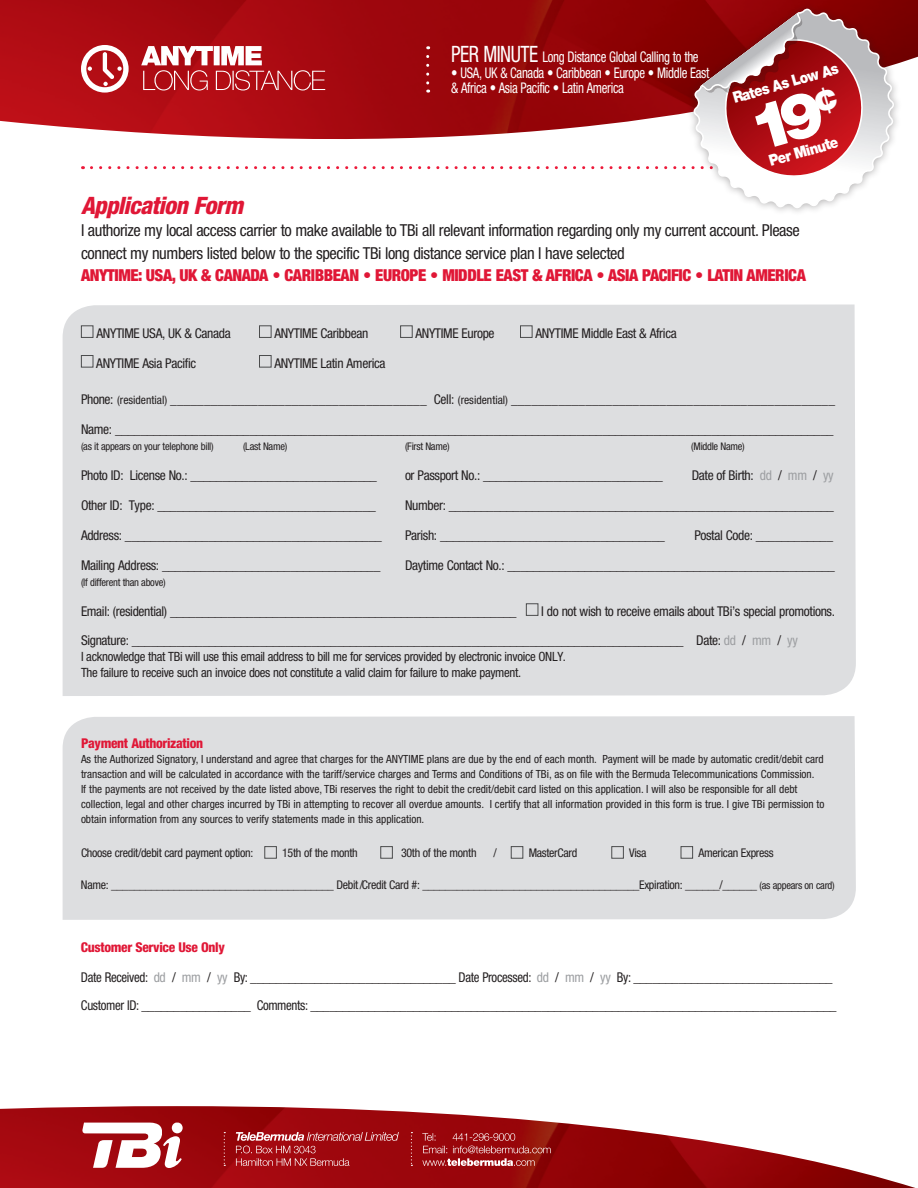
<style>
.page{position:relative;width:918px;height:1188px;background:#fff}
.page>*{position:absolute;margin:0;border:0;box-sizing:border-box;transform-origin:0 0}
.heads{font:italic 800 condensed 24px "Helvetica Neue";letter-spacing:-.025em;color:#e01736}
.heads-2{font:condensed 16.5px/22.5px "Helvetica Neue";letter-spacing:-.025em;color:#231f20}
.t1{font:900 15.45px "Helvetica Neue";color:#fff;scale:.87 1}
.t2{font:condensed 14.7px/15.8px "Helvetica Neue";letter-spacing:-.025em;color:#fff;scale:.87 1}
.heads-3{font:condensed 13.5px "Helvetica Neue";letter-spacing:-.025em;color:#231f20}
.heads-4{font:condensed 13.5px "Helvetica Neue";letter-spacing:-.025em;color:#231f20;scale:.95 1}
.heads-5{font:800 condensed 13.5px "Helvetica Neue";letter-spacing:-.025em;color:#e01736}
.heads-6{font:condensed 12.75px/16.2px "Helvetica Neue";letter-spacing:-.025em;color:#231f20}
.t3{font:condensed 12px "Helvetica Neue";letter-spacing:-.025em;color:#231f20}
.t4{font:condensed 11.25px/15px "Helvetica Neue";color:#231f20}
.heads-7{font:condensed 10.5px "Helvetica Neue";letter-spacing:-.025em;color:#231f20}
.s1{font-size:22.65px}
.s2{font-weight:900;color:#e01736}
.s3{font-size:11.7px}
.s4{color:#9d9fa2}
.s5{font-size:10.5px}
</style>
<div class="page">
<div style="left:63px;top:304px;width:793px;height:392px;background:#dddee0"></div>
<div style="left:63px;top:716px;width:793px;height:204px;background:#dddee0"></div>
<img style="left:0;top:0;width:918px;height:129px">
<img style="left:0;top:1106px;width:915px;height:82px">
<div style="left:81px;top:325px;width:12px;height:13px;border:1px solid #4b4c4d"></div>
<div style="left:259px;top:325px;width:13px;height:13px;border:1px solid #4b4c4d"></div>
<div style="left:400px;top:325px;width:13px;height:13px;border:1px solid #4b4c4d"></div>
<div style="left:520px;top:325px;width:13px;height:13px;border:1px solid #4b4c4d"></div>
<div style="left:81px;top:355px;width:12px;height:13px;border:1px solid #4b4c4d"></div>
<div style="left:259px;top:355px;width:13px;height:13px;border:1px solid #4b4c4d"></div>
<div style="left:526px;top:603px;width:12px;height:13px;border:1px solid #4b4c4d"></div>
<div style="left:264px;top:846px;width:13px;height:13px;border:1px solid #4b4c4d"></div>
<div style="left:380px;top:846px;width:13px;height:13px;border:1px solid #4b4c4d"></div>
<div style="left:511px;top:846px;width:12px;height:13px;border:1px solid #4b4c4d"></div>
<div style="left:611px;top:846px;width:13px;height:13px;border:1px solid #4b4c4d"></div>
<div style="left:681px;top:846px;width:12px;height:13px;border:1px solid #4b4c4d"></div>
<svg style="left:82px;top:1123px;width:101px;height:45px"></svg>
<svg style="left:236px;top:1132px;width:163px;height:34px;background:#ad2c32"></svg>
<svg style="left:422px;top:1133px;width:129px;height:33px;background:#a83132"></svg>
<svg style="left:224px;top:1132px;width:1px;height:34px"></svg>
<svg style="left:411px;top:1132px;width:1px;height:34px"></svg>
<div style="left:686px;top:1px;width:216px;height:215px;background:#231f20;opacity:.35"></div>
<svg style="left:81px;top:8px;width:813px;height:200px"></svg>
<p class="t2" style="left:451px;top:49px;width:286px"><span class="s1">PER MINUTE</span> Long Distance Global Calling to the</p>
<p class="t2" style="left:451px;top:64px;width:298px">• USA, UK &amp; Canada • Caribbean • Europe • Middle East &amp; Africa • Asia Pacific • Latin America</p>
<p class="t1" style="left:731px;top:89px;width:127px;rotate:-16deg">Rates As Low As</p>
<p class="t1" style="left:767px;top:152px;width:84px;rotate:-16deg">Per Minute</p>
<p class="heads" style="left:81px;top:190px;width:164px">Application Form</p>
<p class="heads-2" style="left:81px;top:219px;width:726px">I authorize my local access carrier to make available to TBi all relevant information regarding only my current account. Please connect my numbers listed below to the specific TBi long distance service plan I have selected<br><span class="s2">ANYTIME: USA, UK &amp; CANADA • CARIBBEAN • EUROPE • MIDDLE EAST &amp; AFRICA • ASIA PACIFIC • LATIN AMERICA</span></p>
<p class="heads-3" style="left:97px;top:325px;width:136px">ANYTIME USA, UK &amp; Canada</p>
<p class="heads-3" style="left:274px;top:325px;width:95px">ANYTIME Caribbean</p>
<p class="heads-3" style="left:415px;top:325px;width:81px">ANYTIME Europe</p>
<p class="heads-3" style="left:535px;top:325px;width:143px">ANYTIME Middle East &amp; Africa</p>
<p class="heads-3" style="left:96px;top:355px;width:101px">ANYTIME Asia Pacific</p>
<p class="heads-3" style="left:274px;top:355px;width:113px">ANYTIME Latin America</p>
<p class="heads-3" style="left:81px;top:392px;width:756px">Phone: <span class="s3">(residential)</span> ______________________________________ Cell: <span class="s3">(residential)</span> ________________________________________________</p>
<p class="heads-3" style="left:81px;top:421px;width:754px">Name: ________________________________________________________________________________________________________________</p>
<p class="heads-7" style="left:81px;top:441px;width:134px">(as it appears on your telephone bill)</p>
<p class="heads-7" style="left:243px;top:441px;width:46px">(Last Name)</p>
<p class="heads-7" style="left:405px;top:441px;width:46px">(First Name)</p>
<p class="heads-7" style="left:691px;top:441px;width:55px">(Middle Name)</p>
<p class="heads-3" style="left:81px;top:468px;width:297px">Photo ID: License No.: _____________________________</p>
<p class="heads-3" style="left:405px;top:468px;width:260px">or Passport No.: ____________________________</p>
<p class="heads-3" style="left:692px;top:468px;width:143px">Date of Birth: <span class="s4">dd</span> / <span class="s4">mm</span> / <span class="s4">yy</span></p>
<p class="heads-3" style="left:81px;top:497px;width:296px">Other ID: Type: __________________________________</p>
<p class="heads-3" style="left:405px;top:497px;width:430px">Number: ____________________________________________________________</p>
<p class="heads-3" style="left:81px;top:527px;width:302px">Address: ________________________________________</p>
<p class="heads-3" style="left:405px;top:527px;width:261px">Parish: ___________________________________</p>
<p class="heads-3" style="left:694px;top:527px;width:140px">Postal Code: ____________</p>
<p class="heads-3" style="left:81px;top:557px;width:301px">Mailing Address: __________________________________</p>
<p class="heads-3" style="left:405px;top:557px;width:431px">Daytime Contact No.: ___________________________________________________</p>
<p class="heads-7" style="left:81px;top:576px;width:86px">(If different than above)</p>
<p class="heads-3" style="left:81px;top:603px;width:437px">Email: (residential) ______________________________________________________</p>
<p class="heads-3" style="left:541px;top:603px;width:295px">I do not wish to receive emails about TBi’s special promotions.</p>
<p class="heads-3" style="left:81px;top:633px;width:718px">Signature: ______________________________________________________________________________________ Date: <span class="s4">dd</span> / <span class="s4">mm</span> / <span class="s4">yy</span></p>
<p class="heads-6" style="left:81px;top:649px;width:487px">I acknowledge that TBi will use this email address to bill me for services provided by electronic invoice ONLY.<br>The failure to receive such an invoice does not constitute a valid claim for failure to make payment.</p>
<p class="heads-5" style="left:81px;top:734px;width:124px">Payment Authorization</p>
<p class="t4" style="left:81px;top:751px;width:745px">As the Authorized Signatory, I understand and agree that charges for the ANYTIME plans are due by the end of each month. Payment will be made by automatic credit/debit card transaction and will be calculated in accordance with the tariff/service charges and Terms and Conditions of TBi, as on file with the Bermuda Telecommunications Commission.<br>If the payments are not received by the date listed above, TBi reserves the right to debit the credit/debit card listed on this application. I will also be responsible for all debt collection, legal and other charges incurred by TBi in attempting to recover all overdue amounts. I certify that all information provided in this form is true. I give TBi permission to obtain information from any sources to verify statements made in this application.</p>
<p class="t3" style="left:81px;top:846px;width:174px">Choose credit/debit card payment option:</p>
<p class="t3" style="left:282px;top:846px;width:77px">15th of the month</p>
<p class="t3" style="left:401px;top:846px;width:77px">30th of the month</p>
<p class="t3" style="left:493px;top:846px;width:5px">/</p>
<p class="t3" style="left:529px;top:846px;width:50px">MasterCard</p>
<p class="t3" style="left:629px;top:846px;width:19px">Visa</p>
<p class="t3" style="left:698px;top:846px;width:77px">American Express</p>
<p class="t3" style="left:81px;top:877px;width:755px">Name: _______________________________________ Debit/Credit Card #: ______________________________________Expiration: ______/______ <span class="s5">(as appears on card)</span></p>
<p class="heads-5" style="left:81px;top:939px;width:145px">Customer Service Use Only</p>
<p class="heads-4" style="left:81px;top:969px;width:793px">Date Received: <span class="s4">dd</span> / <span class="s4">mm</span> / <span class="s4">yy</span> By: ________________________________ Date Processed: <span class="s4">dd</span> / <span class="s4">mm</span> / <span class="s4">yy</span> By: _______________________________</p>
<p class="heads-4" style="left:81px;top:998px;width:797px">Customer ID: _________________ Comments: __________________________________________________________________________________</p>
</div>
